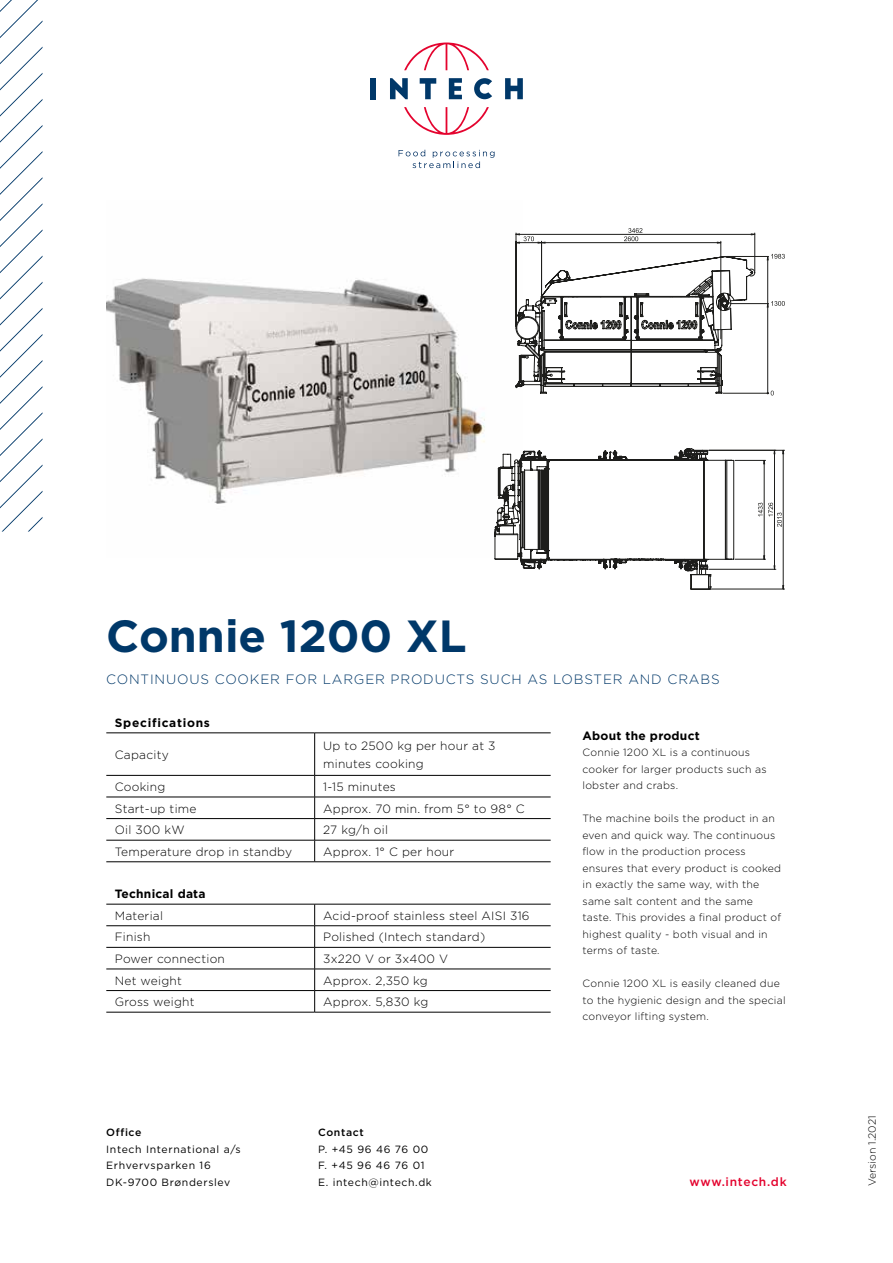
<style>
.page{position:relative;width:893px;height:1263px;background:#fff}
.page>*{position:absolute;margin:0;border:0;box-sizing:border-box;transform-origin:0 0}
.t1{font:700 45px "Gotham";color:#003869}
.t2{font:300 13.5px "Gotham";letter-spacing:.06em;color:#003869}
.t3{font:300 12px/18px "Gotham";letter-spacing:.02em;color:#000}
.t4{font:700 12px "Gotham";letter-spacing:.02em;color:#000}
.t5{font:700 12px "Gotham";letter-spacing:.06em;color:#000}
.t6{font:500 12px "Gotham";letter-spacing:.06em;color:#e4032e}
.t7{font:300 10.5px/16.5px "Gotham";letter-spacing:.02em;color:#000}
.t8{font:10.5px/16.5px "Gotham";letter-spacing:.06em;color:#000}
.t9{font:500 10.5px "Gotham";letter-spacing:.06em;color:#000}
.t10{font:300 10.5px "Gotham";color:#000}
</style>
<div class="page">
<hr style="left:106px;top:904px;width:209px;height:1px;background:#000">
<hr style="left:315px;top:904px;width:236px;height:1px;background:#000">
<hr style="left:106px;top:925px;width:209px;height:1px;background:#000">
<hr style="left:315px;top:925px;width:236px;height:1px;background:#000">
<hr style="left:106px;top:947px;width:209px;height:1px;background:#000">
<hr style="left:315px;top:947px;width:236px;height:1px;background:#000">
<hr style="left:106px;top:969px;width:209px;height:1px;background:#000">
<hr style="left:315px;top:969px;width:236px;height:1px;background:#000">
<hr style="left:106px;top:990px;width:209px;height:1px;background:#000">
<hr style="left:315px;top:990px;width:236px;height:1px;background:#000">
<svg style="left:314px;top:904px;width:1px;height:108px"></svg>
<hr style="left:106px;top:733px;width:209px;height:1px;background:#000">
<hr style="left:315px;top:733px;width:236px;height:1px;background:#000">
<hr style="left:314px;top:733px;width:1px;height:42px;background:#000">
<hr style="left:106px;top:775px;width:209px;height:1px;background:#000">
<hr style="left:315px;top:775px;width:236px;height:1px;background:#000">
<hr style="left:106px;top:797px;width:209px;height:1px;background:#000">
<hr style="left:315px;top:797px;width:236px;height:1px;background:#000">
<hr style="left:106px;top:818px;width:209px;height:1px;background:#000">
<hr style="left:315px;top:818px;width:236px;height:1px;background:#000">
<hr style="left:106px;top:840px;width:209px;height:1px;background:#000">
<hr style="left:315px;top:840px;width:236px;height:1px;background:#000">
<svg style="left:314px;top:776px;width:1px;height:85px"></svg>
<hr style="left:106px;top:861px;width:209px;height:1px;background:#000">
<hr style="left:315px;top:861px;width:236px;height:1px;background:#000">
<hr style="left:106px;top:1012px;width:209px;height:1px;background:#000">
<hr style="left:315px;top:1012px;width:236px;height:1px;background:#000">
<svg style="left:0;top:0;width:43px;height:531px"></svg>
<img style="left:106px;top:232px;width:417px;height:272px">
<hr style="left:754px;top:233px;width:1px;height:38px;background:#1d1d1b">
<hr style="left:516px;top:241px;width:1px;height:86px;background:#1d1d1b">
<hr style="left:541px;top:241px;width:1px;height:54px;background:#1d1d1b">
<hr style="left:721px;top:241px;width:1px;height:98px;background:#1d1d1b">
<hr style="left:767px;top:304px;width:1px;height:89px;background:#1d1d1b">
<hr style="left:730px;top:303px;width:38px;height:1px;background:#1d1d1b">
<hr style="left:767px;top:256px;width:1px;height:48px;background:#1d1d1b">
<hr style="left:726px;top:256px;width:42px;height:1px;background:#1d1d1b">
<hr style="left:723px;top:393px;width:45px;height:1px;background:#1d1d1b">
<svg style="left:767px;top:391px;width:7px;height:4px"></svg>
<svg style="left:516px;top:228px;width:239px;height:15px"></svg>
<svg style="left:767px;top:301px;width:18px;height:6px"></svg>
<svg style="left:768px;top:254px;width:17px;height:6px"></svg>
<svg style="left:515px;top:256px;width:240px;height:137px"></svg>
<hr style="left:735px;top:559px;width:30px;height:1px;background:#1d1d1b">
<hr style="left:735px;top:460px;width:30px;height:1px;background:#1d1d1b">
<hr style="left:709px;top:569px;width:67px;height:1px;background:#1d1d1b">
<hr style="left:709px;top:450px;width:75px;height:1px;background:#1d1d1b">
<hr style="left:710px;top:589px;width:74px;height:1px;background:#1d1d1b">
<svg style="left:758px;top:450px;width:26px;height:139px"></svg>
<svg style="left:494px;top:448px;width:240px;height:141px"></svg>
<div style="left:370px;top:78px;width:6px;height:21px;background:#003869"></div>
<svg style="left:390px;top:78px;width:18px;height:21px"></svg>
<svg style="left:420px;top:78px;width:16px;height:21px"></svg>
<svg style="left:449px;top:78px;width:13px;height:21px"></svg>
<svg style="left:474px;top:78px;width:18px;height:21px"></svg>
<svg style="left:505px;top:78px;width:18px;height:21px"></svg>
<svg style="left:399px;top:150px;width:96px;height:18px"></svg>
<svg style="left:404px;top:43px;width:85px;height:27px"></svg>
<svg style="left:404px;top:107px;width:85px;height:28px"></svg>
<h1 class="t1" style="left:106px;top:606px;width:362px">Connie 1200 XL</h1>
<p class="t2" style="left:106px;top:671px;width:615px">CONTINUOUS COOKER FOR LARGER PRODUCTS SUCH AS LOBSTER AND CRABS</p>
<p class="t5" style="left:115px;top:715px;width:97px">Specifications</p>
<p class="t3" style="left:115px;top:745px;width:55px">Capacity</p>
<p class="t3" style="left:323px;top:736px;width:174px">Up to 2500 kg per hour at 3 minutes cooking</p>
<p class="t3" style="left:115px;top:777px;width:52px">Cooking</p>
<p class="t3" style="left:323px;top:777px;width:74px">1-15 minutes</p>
<p class="t3" style="left:115px;top:799px;width:83px">Start-up time</p>
<p class="t3" style="left:323px;top:799px;width:203px">Approx. 70 min. from 5° to 98° C</p>
<p class="t3" style="left:115px;top:821px;width:71px">Oil 300 kW</p>
<p class="t3" style="left:323px;top:821px;width:66px">27 kg/h oil</p>
<p class="t3" style="left:115px;top:842px;width:179px">Temperature drop in standby</p>
<p class="t3" style="left:323px;top:842px;width:133px">Approx. 1° C per hour</p>
<p class="t4" style="left:115px;top:886px;width:92px">Technical data</p>
<p class="t3" style="left:115px;top:906px;width:50px">Material</p>
<p class="t3" style="left:323px;top:906px;width:208px">Acid-proof stainless steel AISI 316</p>
<p class="t3" style="left:115px;top:927px;width:37px">Finish</p>
<p class="t3" style="left:323px;top:928px;width:163px">Polished (Intech standard)</p>
<p class="t3" style="left:115px;top:949px;width:112px">Power connection</p>
<p class="t3" style="left:323px;top:949px;width:126px">3x220 V or 3x400 V</p>
<p class="t3" style="left:115px;top:971px;width:69px">Net weight</p>
<p class="t3" style="left:323px;top:971px;width:106px">Approx. 2,350 kg</p>
<p class="t3" style="left:115px;top:992px;width:81px">Gross weight</p>
<p class="t3" style="left:323px;top:992px;width:107px">Approx. 5,830 kg</p>
<p class="t4" style="left:583px;top:728px;width:119px">About the product</p>
<p class="t7" style="left:583px;top:744px;width:186px">Connie 1200 XL is a continuous cooker for larger products such as lobster and crabs.</p>
<p class="t7" style="left:583px;top:810px;width:200px">The machine boils the product in an even and quick way. The continuous flow in the production process ensures that every product is cooked in exactly the same way, with the same salt content and the same taste. This provides a final product of highest quality - both visual and in terms of taste.</p>
<p class="t7" style="left:583px;top:975px;width:205px">Connie 1200 XL is easily cleaned due to the hygienic design and the special conveyor lifting system.</p>
<p class="t9" style="left:106px;top:1125px;width:37px">Office</p>
<p class="t8" style="left:106px;top:1140px;width:136px">Intech International a/s<br>Erhvervsparken 16<br>DK-9700 Brønderslev</p>
<p class="t9" style="left:318px;top:1125px;width:47px">Contact</p>
<p class="t8" style="left:318px;top:1140px;width:115px">P. +45 96 46 76 00<br>F. +45 96 46 76 01<br>E. intech@intech.dk</p>
<p class="t6" style="left:690px;top:1174px;width:99px">www.intech.dk</p>
<p class="t10" style="left:865px;top:1186px;width:72px;rotate:-90deg">Version 1.2021</p>
</div>
